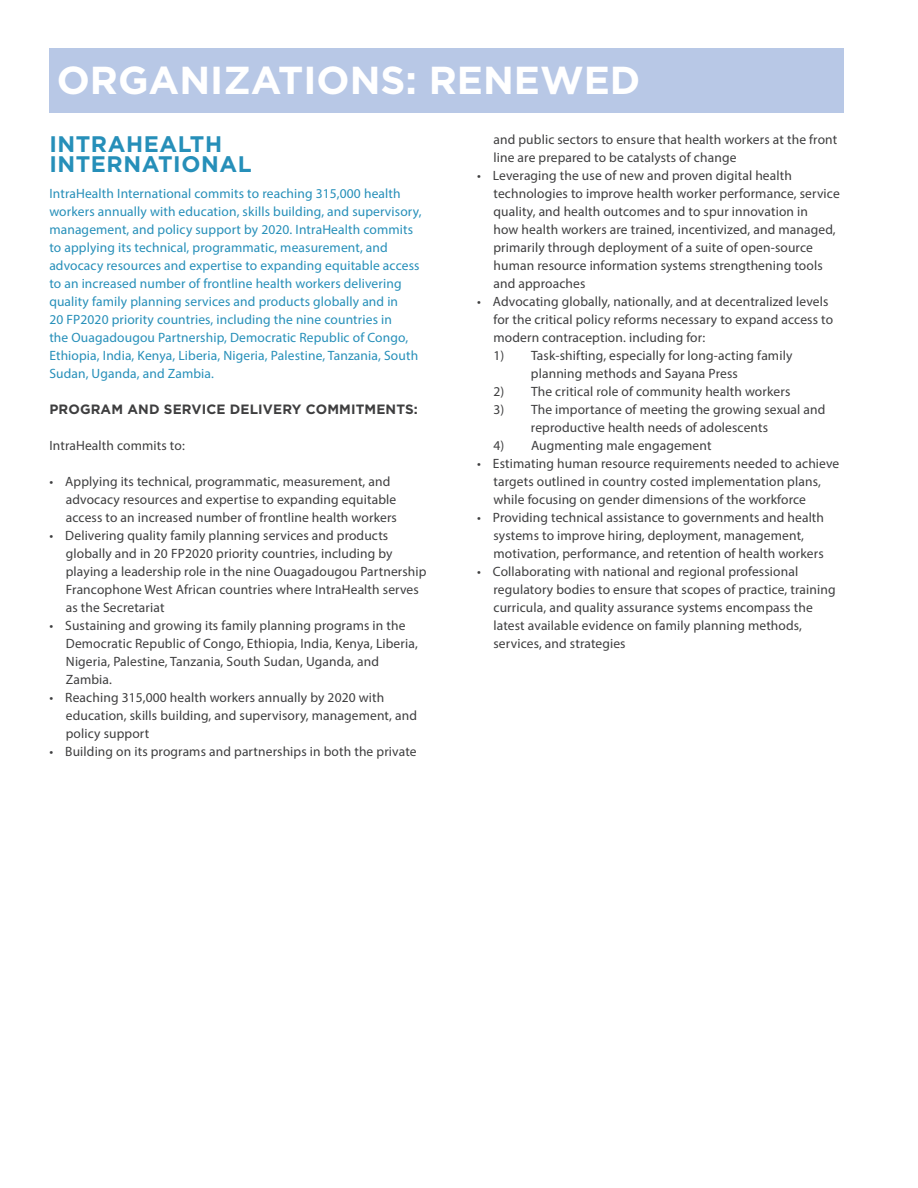
<style>
.page{position:relative;width:918px;height:1188px;background:#fff}
.page>*{position:absolute;margin:0;border:0;box-sizing:border-box;transform-origin:0 0}
.t1{font:700 39px "Gotham";color:#fff}
.t2{font:700 22.5px/19.5px "Gotham";letter-spacing:.025em;color:#268fb9}
.t3{font:13.5px/18px "Myriad Pro";letter-spacing:.01em;color:#3e3e3f}
.t4{font:13.5px/18px "Myriad Pro";letter-spacing:.01em;color:#268fb9}
.t5{font:700 13.5px "Gotham";letter-spacing:.01em;color:#3e3e3f}
</style>
<div class="page">
<div style="left:49px;top:48px;width:794px;height:65px;background:#b8c8e6"></div>
<p class="t1" style="left:57px;top:58px;width:585px">ORGANIZATIONS: RENEWED</p>
<p class="t3" style="left:494px;top:130px;width:345px">and public sectors to ensure that health workers at the front line are prepared to be catalysts of change</p>
<p class="t3" style="left:494px;top:166px;width:348px;text-indent:-16px">• Leveraging the use of new and proven digital health technologies to improve health worker performance, service quality, and health outcomes and to spur innovation in<br>how health workers are trained, incentivized, and managed, primarily through deployment of a suite of open-source human resource information systems strengthening tools and approaches</p>
<p class="t3" style="left:494px;top:292px;width:341px;text-indent:-16px">• Advocating globally, nationally, and at decentralized levels for the critical policy reforms necessary to expand access to modern contraception. including for:</p>
<p class="t3" style="left:493px;top:346px;width:300px">1) Task-shifting, especially for long-acting family</p>
<p class="t3" style="left:531px;top:364px;width:208px">planning methods and Sayana Press</p>
<p class="t3" style="left:493px;top:382px;width:298px">2) The critical role of community health workers</p>
<p class="t3" style="left:493px;top:400px;width:333px">3) The importance of meeting the growing sexual and</p>
<p class="t3" style="left:531px;top:418px;width:239px">reproductive health needs of adolescents</p>
<p class="t3" style="left:493px;top:436px;width:219px">4) Augmenting male engagement</p>
<p class="t3" style="left:494px;top:454px;width:347px;text-indent:-16px">• Estimating human resource requirements needed to achieve targets outlined in country costed implementation plans, while focusing on gender dimensions of the workforce</p>
<p class="t3" style="left:494px;top:508px;width:332px;text-indent:-16px">• Providing technical assistance to governments and health systems to improve hiring, deployment, management, motivation, performance, and retention of health workers</p>
<p class="t3" style="left:494px;top:562px;width:344px;text-indent:-16px">• Collaborating with national and regional professional regulatory bodies to ensure that scopes of practice, training curricula, and quality assurance systems encompass the latest available evidence on family planning methods, services, and strategies</p>
<p class="t2" style="left:49px;top:134px;width:204px">INTRAHEALTH<br>INTERNATIONAL</p>
<p class="t4" style="left:49px;top:184px;width:374px">IntraHealth International commits to reaching 315,000 health workers annually with education, skills building, and supervisory, management, and policy support by 2020. IntraHealth commits to applying its technical, programmatic, measurement, and advocacy resources and expertise to expanding equitable access to an increased number of frontline health workers delivering quality family planning services and products globally and in<br>20 FP2020 priority countries, including the nine countries in<br>the Ouagadougou Partnership, Democratic Republic of Congo, Ethiopia, India, Kenya, Liberia, Nigeria, Palestine, Tanzania, South Sudan, Uganda, and Zambia.</p>
<p class="t5" style="left:49px;top:401px;width:370px">PROGRAM AND SERVICE DELIVERY COMMITMENTS:</p>
<p class="t3" style="left:49px;top:436px;width:137px">IntraHealth commits to:</p>
<p class="t3" style="left:66px;top:472px;width:333px;text-indent:-16px">• Applying its technical, programmatic, measurement, and advocacy resources and expertise to expanding equitable access to an increased number of frontline health workers</p>
<p class="t3" style="left:66px;top:526px;width:362px;text-indent:-16px">• Delivering quality family planning services and products globally and in 20 FP2020 priority countries, including by playing a leadership role in the nine Ouagadougou Partnership Francophone West African countries where IntraHealth serves as the Secretariat</p>
<p class="t3" style="left:66px;top:616px;width:354px;text-indent:-16px">• Sustaining and growing its family planning programs in the Democratic Republic of Congo, Ethiopia, India, Kenya, Liberia, Nigeria, Palestine, Tanzania, South Sudan, Uganda, and Zambia.</p>
<p class="t3" style="left:66px;top:688px;width:353px;text-indent:-16px">• Reaching 315,000 health workers annually by 2020 with education, skills building, and supervisory, management, and policy support</p>
<p class="t3" style="left:49px;top:742px;width:369px">• Building on its programs and partnerships in both the private</p>
</div>
